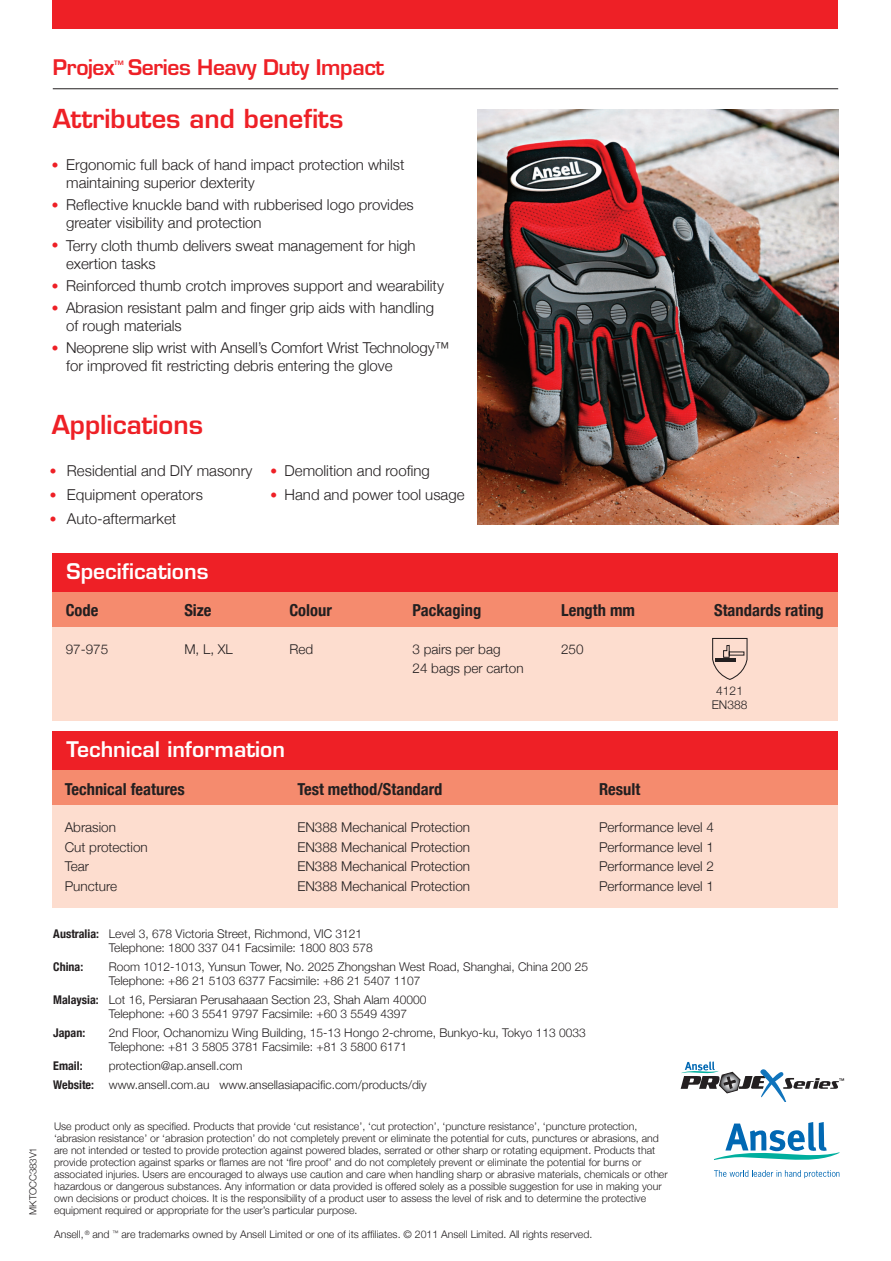
<style>
.page{position:relative;width:891px;height:1261px;background:#fff}
.page>*{position:absolute;margin:0;border:0;box-sizing:border-box;transform-origin:0 0}
.t1{font:45px "Times";color:#ee2026}
.t2{font:600 25.5px "Eurostile";color:#ee2026}
.t3{font:600 21px "Eurostile";color:#fff}
.t4{font:600 21px "Eurostile";letter-spacing:-.02em;color:#ee2026}
.t5{font:700 condensed 16.5px "Helvetica Neue";color:#231f20}
.t6{font:300 15px/18px "Helvetica Neue";color:#231f20}
.t7{font:300 13.5px "Helvetica Neue";color:#231f20}
.t8{font:300 12px/14.4px "Helvetica Neue";color:#231f20}
.t9{font:700 condensed 12px "Helvetica Neue";color:#231f20}
.t10{font:300 10.5px/12px "Helvetica Neue";color:#231f20}
.t11{font:300 9.75px "Helvetica Neue";letter-spacing:-.01em;color:#231f20}
.t12{font:600 5.85px "Eurostile";color:#ee2026}
.s1{font-weight:700;font-stretch:condensed}
</style>
<div class="page">
<div style="left:53px;top:622px;width:785px;height:99px;background:#fdddcf"></div>
<div style="left:53px;top:588px;width:785px;height:38px;background:#f58b6e"></div>
<div style="left:53px;top:553px;width:785px;height:38px;background:#ee2026"></div>
<div style="left:53px;top:0;width:785px;height:28px;background:#ee2026"></div>
<img style="left:478px;top:109px;width:360px;height:415px">
<hr style="left:53px;top:88px;width:785px;height:1px;background:#231f20">
<div style="left:53px;top:800px;width:785px;height:108px;background:#fdddcf"></div>
<div style="left:53px;top:766px;width:785px;height:38px;background:#f58b6e"></div>
<div style="left:53px;top:731px;width:785px;height:38px;background:#ee2026"></div>
<svg style="left:712px;top:638px;width:35px;height:41px"></svg>
<svg style="left:714px;top:1122px;width:125px;height:38px"></svg>
<svg style="left:714px;top:1170px;width:125px;height:8px"></svg>
<svg style="left:680px;top:1061px;width:164px;height:40px"></svg>
<p class="t4" style="left:53px;top:54px;width:63px">Projex</p>
<p class="t12" style="left:114px;top:59px;width:11px">TM</p>
<p class="t4" style="left:128px;top:54px;width:258px">Series Heavy Duty Impact</p>
<p class="t2" style="left:53px;top:103px;width:292px">Attributes and benefits</p>
<p class="t1" style="left:49px;top:126px;width:13px">.</p>
<p class="t1" style="left:49px;top:167px;width:13px">.</p>
<p class="t1" style="left:49px;top:207px;width:13px">.</p>
<p class="t1" style="left:49px;top:247px;width:13px">.</p>
<p class="t1" style="left:49px;top:269px;width:13px">.</p>
<p class="t1" style="left:49px;top:310px;width:13px">.</p>
<p class="t6" style="left:66px;top:155px;width:340px">Ergonomic full back of hand impact protection whilst maintaining superior dexterity</p>
<p class="t6" style="left:66px;top:196px;width:349px">Reflective knuckle band with rubberised logo provides greater visibility and protection</p>
<p class="t6" style="left:66px;top:236px;width:351px">Terry cloth thumb delivers sweat management for high exertion tasks</p>
<p class="t6" style="left:66px;top:276px;width:379px">Reinforced thumb crotch improves support and wearability</p>
<p class="t6" style="left:66px;top:298px;width:369px">Abrasion resistant palm and finger grip aids with handling of rough materials</p>
<p class="t6" style="left:66px;top:339px;width:384px">Neoprene slip wrist with Ansell’s Comfort Wrist Technology™ for improved fit restricting debris entering the glove</p>
<p class="t2" style="left:52px;top:408px;width:153px">Applications</p>
<p class="t1" style="left:47px;top:432px;width:13px">.</p>
<p class="t6" style="left:67px;top:461px;width:187px">Residential and DIY masonry</p>
<p class="t1" style="left:268px;top:432px;width:13px">.</p>
<p class="t6" style="left:284px;top:461px;width:147px">Demolition and roofing</p>
<p class="t1" style="left:47px;top:456px;width:13px">.</p>
<p class="t6" style="left:67px;top:485px;width:137px">Equipment operators</p>
<p class="t1" style="left:268px;top:456px;width:13px">.</p>
<p class="t6" style="left:284px;top:485px;width:181px">Hand and power tool usage</p>
<p class="t1" style="left:47px;top:480px;width:13px">.</p>
<p class="t6" style="left:67px;top:509px;width:111px">Auto-aftermarket</p>
<p class="t11" style="left:27px;top:1214px;width:69px;rotate:-90deg">MKTOCC383V1</p>
<p class="t3" style="left:67px;top:558px;width:143px">Specifications</p>
<p class="t5" style="left:66px;top:600px;width:34px">Code</p>
<p class="t5" style="left:184px;top:600px;width:29px">Size</p>
<p class="t5" style="left:289px;top:600px;width:44px">Colour</p>
<p class="t5" style="left:412px;top:600px;width:70px">Packaging</p>
<p class="t5" style="left:561px;top:600px;width:75px">Length mm</p>
<p class="t5" style="left:714px;top:600px;width:111px">Standards rating</p>
<p class="t7" style="left:66px;top:640px;width:44px">97-975</p>
<p class="t7" style="left:184px;top:640px;width:50px">M, L, XL</p>
<p class="t7" style="left:289px;top:640px;width:25px">Red</p>
<p class="t7" style="left:412px;top:640px;width:90px">3 pairs per bag</p>
<p class="t7" style="left:561px;top:640px;width:24px">250</p>
<p class="t7" style="left:412px;top:660px;width:113px">24 bags per carton</p>
<p class="t3" style="left:67px;top:736px;width:220px">Technical information</p>
<p class="t8" style="left:716px;top:683px;width:28px">4121</p>
<p class="t8" style="left:711px;top:697px;width:37px">EN388</p>
<p class="t5" style="left:65px;top:778px;width:121px">Technical features</p>
<p class="t5" style="left:297px;top:778px;width:147px">Test method/Standard</p>
<p class="t5" style="left:599px;top:778px;width:43px">Result</p>
<p class="t7" style="left:65px;top:819px;width:53px">Abrasion</p>
<p class="t7" style="left:297px;top:819px;width:174px">EN388 Mechanical Protection</p>
<p class="t7" style="left:599px;top:819px;width:116px">Performance level 4</p>
<p class="t7" style="left:65px;top:838px;width:85px">Cut protection</p>
<p class="t7" style="left:297px;top:838px;width:174px">EN388 Mechanical Protection</p>
<p class="t7" style="left:599px;top:838px;width:116px">Performance level 1</p>
<p class="t7" style="left:65px;top:858px;width:26px">Tear</p>
<p class="t7" style="left:297px;top:858px;width:174px">EN388 Mechanical Protection</p>
<p class="t7" style="left:599px;top:858px;width:116px">Performance level 2</p>
<p class="t7" style="left:65px;top:877px;width:54px">Puncture</p>
<p class="t7" style="left:297px;top:877px;width:174px">EN388 Mechanical Protection</p>
<p class="t7" style="left:599px;top:877px;width:116px">Performance level 1</p>
<p class="t8" style="left:109px;top:925px;width:265px;text-indent:-56px"><span class="s1">Australia:</span> Level 3, 678 Victoria Street, Richmond, VIC 3121<br>Telephone: 1800 337 041 Facsimile: 1800 803 578</p>
<p class="t9" style="left:53px;top:959px;width:31px">China:</p>
<p class="t8" style="left:109px;top:959px;width:480px">Room 1012-1013, Yunsun Tower, No. 2025 Zhongshan West Road, Shanghai, China 200 25<br>Telephone: +86 21 5103 6377 Facsimile: +86 21 5407 1107</p>
<p class="t8" style="left:109px;top:992px;width:319px;text-indent:-56px"><span class="s1">Malaysia:</span> Lot 16, Persiaran Perusahaaan Section 23, Shah Alam 40000<br>Telephone: +60 3 5541 9797 Facsimile: +60 3 5549 4397</p>
<p class="t9" style="left:53px;top:1025px;width:33px">Japan:</p>
<p class="t8" style="left:109px;top:1025px;width:478px">2nd Floor, Ochanomizu Wing Building, 15-13 Hongo 2-chrome, Bunkyo-ku, Tokyo 113 0033<br>Telephone: +81 3 5805 3781 Facsimile: +81 3 5800 6171</p>
<p class="t9" style="left:53px;top:1058px;width:31px">Email:</p>
<p class="t8" style="left:109px;top:1058px;width:135px">protection@ap.ansell.com</p>
<p class="t8" style="left:53px;top:1076px;width:375px"><span class="s1">Website:</span> www.ansell.com.au www.ansellasiapacific.com/products/diy</p>
<p class="t10" style="left:54px;top:1120px;width:615px">Use product only as specified. Products that provide ‘cut resistance’, ‘cut protection’, ‘puncture resistance’, ‘puncture protection, ‘abrasion resistance’ or ‘abrasion protection’ do not completely prevent or eliminate the potential for cuts, punctures or abrasions, and are not intended or tested to provide protection against powered blades, serrated or other sharp or rotating equipment. Products that provide protection against sparks or flames are not ‘fire proof’ and do not completely prevent or eliminate the potential for burns or associated injuries. Users are encouraged to always use caution and care when handling sharp or abrasive materials, chemicals or other hazardous or dangerous substances. Any information or data provided is offered solely as a possible suggestion for use in making your own decisions or product choices. It is the responsibility of a product user to assess the level of risk and to determine the protective equipment required or appropriate for the user’s particular purpose.</p>
<p class="t10" style="left:54px;top:1228px;width:539px">Ansell, <sup>®</sup> and <sup>™</sup> are trademarks owned by Ansell Limited or one of its affiliates. © 2011 Ansell Limited. All rights reserved.</p>
</div>
